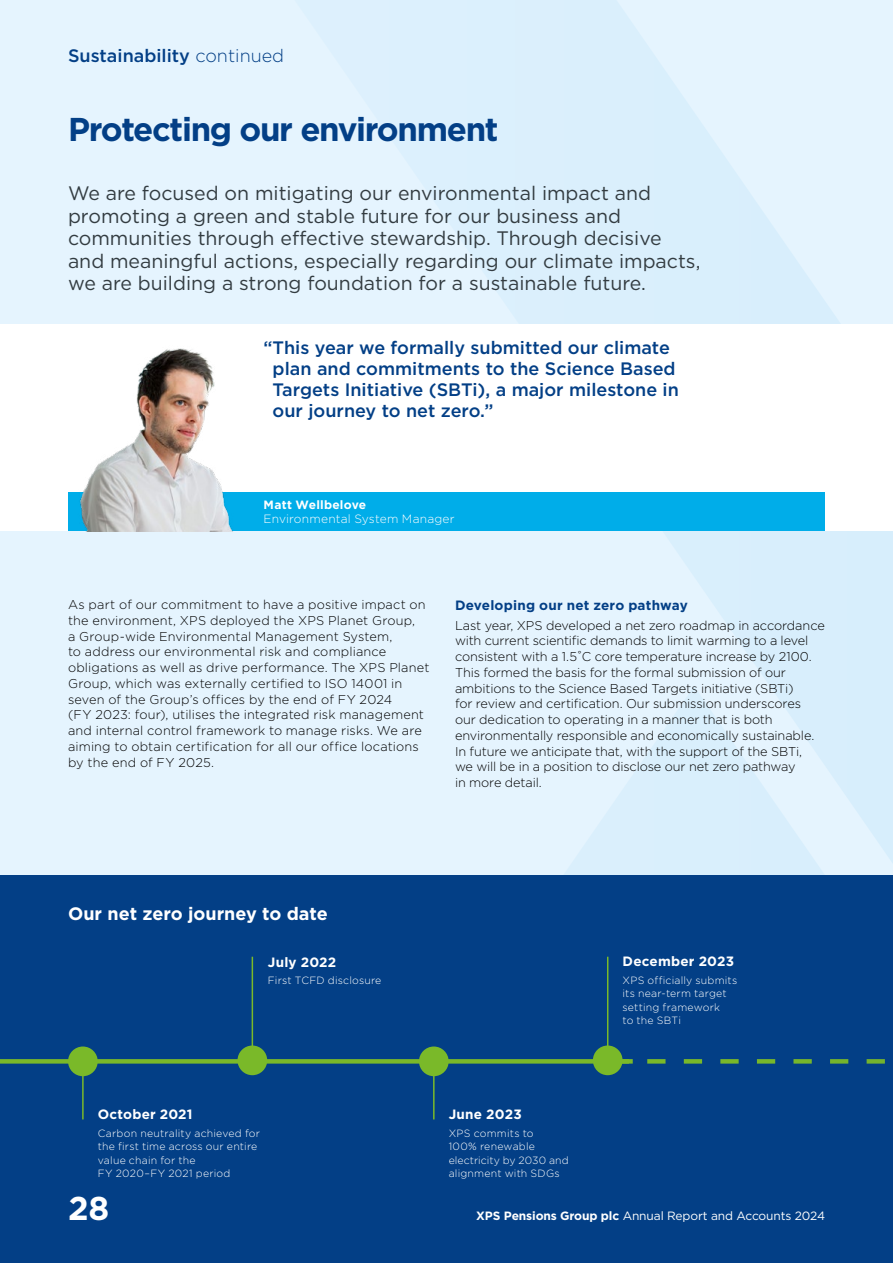
<style>
.page{position:relative;width:893px;height:1263px;background:#e5f4fe}
.page>*{position:absolute;margin:0;border:0;box-sizing:border-box;transform-origin:0 0}
.t1{font:700 33px "Gotham";letter-spacing:-.04em;color:#033f86}
.t2{font:700 33px "Gotham";color:#fff}
.t3{font:19.5px/22.5px "Gotham";color:#333c41}
.t4{font:500 18px/21px "Gotham";color:#033f86}
.t5{font:700 18px "Gotham";color:#fff}
.t6{font:700 13.5px "Gotham";letter-spacing:.015em;color:#fff}
.t7{font:700 13.5px "Gotham";letter-spacing:.015em;color:#033f86}
.t8{font:300 12.75px/15.8px "Gotham";color:#000}
.t9{font:12px "Gotham";letter-spacing:-.01em;color:#fff}
.t10{font:300 12px "Gotham";letter-spacing:.015em;color:#fff}
.t11{font:700 12px "Gotham";letter-spacing:.02em;color:#fff}
.t12{font:300 10.5px/13.5px "Gotham";letter-spacing:.02em;color:#fff}
.s1{font-weight:300}
.s2{font-weight:700}
</style>
<div class="page">
<svg style="left:286px;top:0;width:607px;height:876px"></svg>
<svg style="left:286px;top:686px;width:569px;height:190px"></svg>
<div style="left:0;top:876px;width:893px;height:387px;background:#033f86"></div>
<svg style="left:0;top:1059px;width:593px;height:4px;background:#76b52b"></svg>
<svg style="left:623px;top:1059px;width:262px;height:4px"></svg>
<div style="left:0;top:325px;width:893px;height:206px;background:#fff"></div>
<div style="left:68px;top:492px;width:757px;height:39px;background:#00ade9"></div>
<img style="left:80px;top:348px;width:153px;height:183px">
<div style="left:68px;top:1046px;width:30px;height:30px;background:#7ab929;border-radius:50%"></div>
<hr style="left:82px;top:1061px;width:2px;height:58px;background:#7ab929">
<div style="left:419px;top:1046px;width:30px;height:30px;background:#7ab929;border-radius:50%"></div>
<hr style="left:433px;top:1061px;width:2px;height:58px;background:#7ab929">
<div style="left:237px;top:1045px;width:30px;height:30px;background:#7ab929;border-radius:50%"></div>
<hr style="left:252px;top:957px;width:1px;height:103px;background:#7ab929">
<div style="left:593px;top:1045px;width:30px;height:30px;background:#7ab929;border-radius:50%"></div>
<hr style="left:607px;top:957px;width:1px;height:103px;background:#7ab929">
<h3 class="t4" style="left:68px;top:44px;width:218px">Sustainability <span class="s1">continued</span></h3>
<h1 class="t1" style="left:68px;top:107px;width:432px">Protecting our environment</h1>
<p class="t3" style="left:68px;top:182px;width:634px">We are focused on mitigating our environmental impact and promoting a green and stable future for our business and communities through effective stewardship. Through decisive and meaningful actions, especially regarding our climate impacts, we are building a strong foundation for a sustainable future.</p>
<h3 class="t4" style="left:273px;top:337px;width:408px;text-indent:-9px">“This year we formally submitted our climate plan and commitments to the Science Based Targets Initiative (SBTi), a major milestone in our journey to net zero.”</h3>
<p class="t11" style="left:264px;top:497px;width:104px">Matt Wellbelove</p>
<p class="t10" style="left:264px;top:511px;width:193px">Environmental System Manager</p>
<p class="t8" style="left:68px;top:596px;width:363px">As part of our commitment to have a positive impact on the environment, XPS deployed the XPS Planet Group,<br>a Group-wide Environmental Management System,<br>to address our environmental risk and compliance obligations as well as drive performance. The XPS Planet Group, which was externally certified to ISO 14001 in seven of the Group’s offices by the end of FY 2024<br>(FY 2023: four), utilises the integrated risk management and internal control framework to manage risks. We are aiming to obtain certification for all our office locations by the end of FY 2025.</p>
<p class="t7" style="left:455px;top:596px;width:234px">Developing our net zero pathway</p>
<p class="t8" style="left:455px;top:617px;width:371px">Last year, XPS developed a net zero roadmap in accordance with current scientific demands to limit warming to a level consistent with a 1.5˚C core temperature increase by 2100.<br>This formed the basis for the formal submission of our ambitions to the Science Based Targets initiative (SBTi)<br>for review and certification. Our submission underscores our dedication to operating in a manner that is both environmentally responsible and economically sustainable.<br>In future we anticipate that, with the support of the SBTi,<br>we will be in a position to disclose our net zero pathway<br>in more detail.</p>
<h3 class="t5" style="left:68px;top:902px;width:261px">Our net zero journey to date</h3>
<p class="t6" style="left:268px;top:953px;width:70px">July 2022</p>
<p class="t12" style="left:268px;top:973px;width:115px">First TCFD disclosure</p>
<p class="t6" style="left:98px;top:1105px;width:96px">October 2021</p>
<p class="t12" style="left:98px;top:1126px;width:164px">Carbon neutrality achieved for the first time across our entire value chain for the<br>FY 2020–FY 2021 period</p>
<h1 class="t2" style="left:68px;top:1187px;width:43px">28</h1>
<p class="t6" style="left:449px;top:1105px;width:75px">June 2023</p>
<p class="t12" style="left:449px;top:1126px;width:122px">XPS commits to<br>100% renewable electricity by 2030 and alignment with SDGs</p>
<p class="t6" style="left:623px;top:952px;width:113px">December 2023</p>
<p class="t12" style="left:623px;top:973px;width:116px">XPS officially submits its near-term target setting framework<br>to the SBTi</p>
<p class="t9" style="left:476px;top:1208px;width:350px"><span class="s2">XPS Pensions Group plc</span> Annual Report and Accounts 2024</p>
</div>
